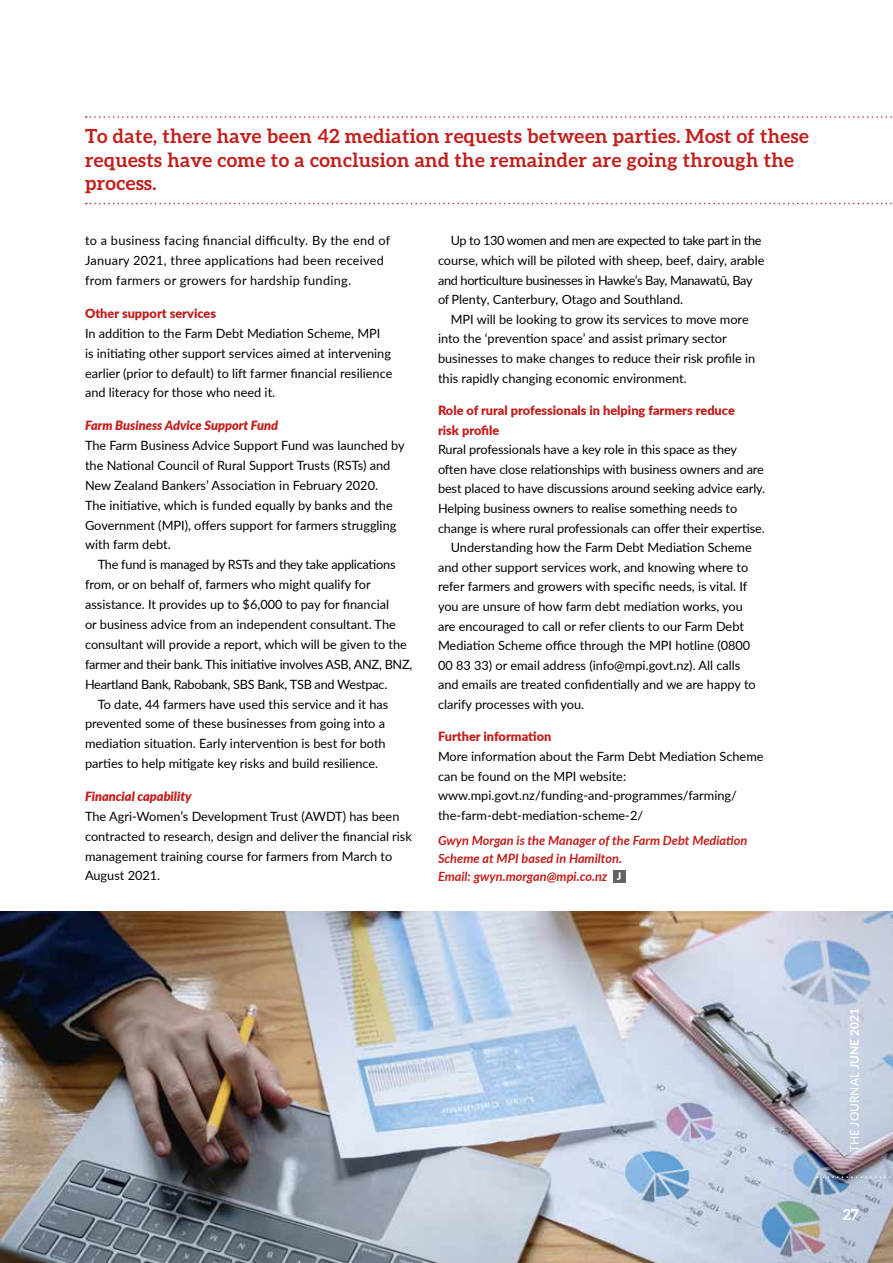
<style>
.page{position:relative;width:893px;height:1263px;background:#fff}
.page>*{position:absolute;margin:0;border:0;box-sizing:border-box;transform-origin:0 0}
.t1{font:700 19.5px/23.4px "Aleo";letter-spacing:.02em;color:#c21e1c}
.t2{font:700 15px "Aleo";color:#fff}
.t3{font:12.75px/20px "Lato";color:#000}
.t4{font:12.75px/19.6px "Lato";letter-spacing:-.025em;color:#000}
.t5{font:12.75px "Lato";letter-spacing:-.02em;color:#000}
.t6{font:12.75px/20px "Lato";letter-spacing:.02em;color:#000}
.t7{font:italic 700 12.75px/18.1px "Lato";color:#c21e1c}
.t8{font:900 12.75px/19.6px "Lato";color:#c21e1c}
.t9{font:italic 900 12.75px "Lato";color:#c21e1c}
.t10{font:12px "Lato";color:#fff}
.s1{font-weight:900;font-style:normal;font-size:10.5px;color:#fff}
.s2{font-weight:700}
</style>
<div class="page">
<img style="left:0;top:912px;width:893px;height:351px">
<svg style="left:817px;top:1176px;width:76px;height:2px"></svg>
<div style="left:613px;top:870px;width:12px;height:12px;background:#646363"></div>
<svg style="left:86px;top:116px;width:806px;height:2px"></svg>
<svg style="left:86px;top:203px;width:806px;height:1px"></svg>
<h1 class="t1" style="left:85px;top:124px;width:725px">To date, there have been 42 mediation requests between parties. Most of these requests have come to a conclusion and the remainder are going through the process.</h1>
<p class="t6" style="left:85px;top:230px;width:307px">to a business facing financial difficulty. By the end of<br>January 2021, three applications had been received from farmers or growers for hardship funding.</p>
<p class="t8" style="left:85px;top:303px;width:132px">Other support services</p>
<p class="t3" style="left:85px;top:323px;width:309px">In addition to the Farm Debt Mediation Scheme, MPI<br>is initiating other support services aimed at intervening earlier (prior to default) to lift farmer financial resilience and literacy for those who need it.</p>
<p class="t9" style="left:85px;top:416px;width:195px">Farm Business Advice Support Fund</p>
<p class="t3" style="left:85px;top:435px;width:321px">The Farm Business Advice Support Fund was launched by the National Council of Rural Support Trusts (RSTs) and New Zealand Bankers’ Association in February 2020.<br>The initiative, which is funded equally by banks and the Government (MPI), offers support for farmers struggling with farm debt.</p>
<p class="t5" style="left:98px;top:555px;width:299px">The fund is managed by RSTs and they take applications</p>
<p class="t3" style="left:85px;top:574px;width:287px">from, or on behalf of, farmers who might qualify for</p>
<p class="t3" style="left:85px;top:594px;width:306px">assistance. It provides up to $6,000 to pay for financial</p>
<p class="t3" style="left:85px;top:614px;width:312px">or business advice from an independent consultant. The</p>
<p class="t3" style="left:85px;top:634px;width:323px">consultant will provide a report, which will be given to the</p>
<p class="t5" style="left:85px;top:655px;width:329px">farmer and their bank. This initiative involves ASB, ANZ, BNZ,</p>
<p class="t5" style="left:85px;top:675px;width:304px">Heartland Bank, Rabobank, SBS Bank, TSB and Westpac.</p>
<p class="t3" style="left:98px;top:693px;width:292px">To date, 44 farmers have used this service and it has</p>
<p class="t3" style="left:85px;top:713px;width:302px">prevented some of these businesses from going into a</p>
<p class="t3" style="left:85px;top:733px;width:302px">mediation situation. Early intervention is best for both</p>
<p class="t3" style="left:85px;top:753px;width:295px">parties to help mitigate key risks and build resilience.</p>
<p class="t9" style="left:85px;top:787px;width:108px">Financial capability</p>
<p class="t3" style="left:85px;top:806px;width:328px">The Agri-Women’s Development Trust (AWDT) has been contracted to research, design and deliver the financial risk management training course for farmers from March to August 2021.</p>
<p class="t4" style="left:438px;top:230px;width:328px;text-indent:13px">Up to 130 women and men are expected to take part in the course, which will be piloted with sheep, beef, dairy, arable and horticulture businesses in Hawke’s Bay, Manawatū, Bay of Plenty, Canterbury, Otago and Southland.</p>
<p class="t3" style="left:438px;top:309px;width:319px;text-indent:13px">MPI will be looking to grow its services to move more into the ‘prevention space’ and assist primary sector businesses to make changes to reduce their risk profile in this rapidly changing economic environment.</p>
<p class="t8" style="left:438px;top:400px;width:298px">Role of rural professionals in helping farmers reduce risk profile</p>
<p class="t3" style="left:438px;top:439px;width:301px">Rural professionals have a key role in this space as they</p>
<p class="t3" style="left:438px;top:459px;width:327px">often have close relationships with business owners and are</p>
<p class="t3" style="left:438px;top:478px;width:329px">best placed to have discussions around seeking advice early.</p>
<p class="t3" style="left:438px;top:498px;width:301px">Helping business owners to realise something needs to</p>
<p class="t3" style="left:438px;top:517px;width:328px">change is where rural professionals can offer their expertise.</p>
<p class="t3" style="left:451px;top:537px;width:303px">Understanding how the Farm Debt Mediation Scheme</p>
<p class="t3" style="left:438px;top:557px;width:312px">and other support services work, and knowing where to</p>
<p class="t3" style="left:438px;top:576px;width:311px">refer farmers and growers with specific needs, is vital. If</p>
<p class="t3" style="left:438px;top:596px;width:306px">you are unsure of how farm debt mediation works, you</p>
<p class="t3" style="left:438px;top:615px;width:307px">are encouraged to call or refer clients to our Farm Debt</p>
<p class="t3" style="left:438px;top:635px;width:314px">Mediation Scheme office through the MPI hotline (0800</p>
<p class="t3" style="left:438px;top:655px;width:304px">00 83 33) or email address (info@mpi.govt.nz). All calls</p>
<p class="t3" style="left:438px;top:674px;width:319px">and emails are treated confidentially and we are happy to</p>
<p class="t3" style="left:438px;top:694px;width:148px">clarify processes with you.</p>
<p class="t8" style="left:438px;top:726px;width:115px">Further information</p>
<p class="t3" style="left:438px;top:746px;width:327px">More information about the Farm Debt Mediation Scheme can be found on the MPI website: www.mpi.govt.nz/funding-and-programmes/farming/ the-farm-debt-mediation-scheme-2/</p>
<p class="t7" style="left:438px;top:830px;width:311px">Gwyn Morgan is the Manager of the Farm Debt Mediation<br>Scheme at MPI based in Hamilton.<br>Email: gwyn.morgan@mpi.co.nz <span class="s1">J</span></p>
<p class="t10" style="left:846px;top:1152px;width:146px;rotate:-90deg">THE JOURNAL <span class="s2">JUNE 2021</span></p>
<p class="t2" style="left:843px;top:1206px;width:18px">27</p>
</div>
